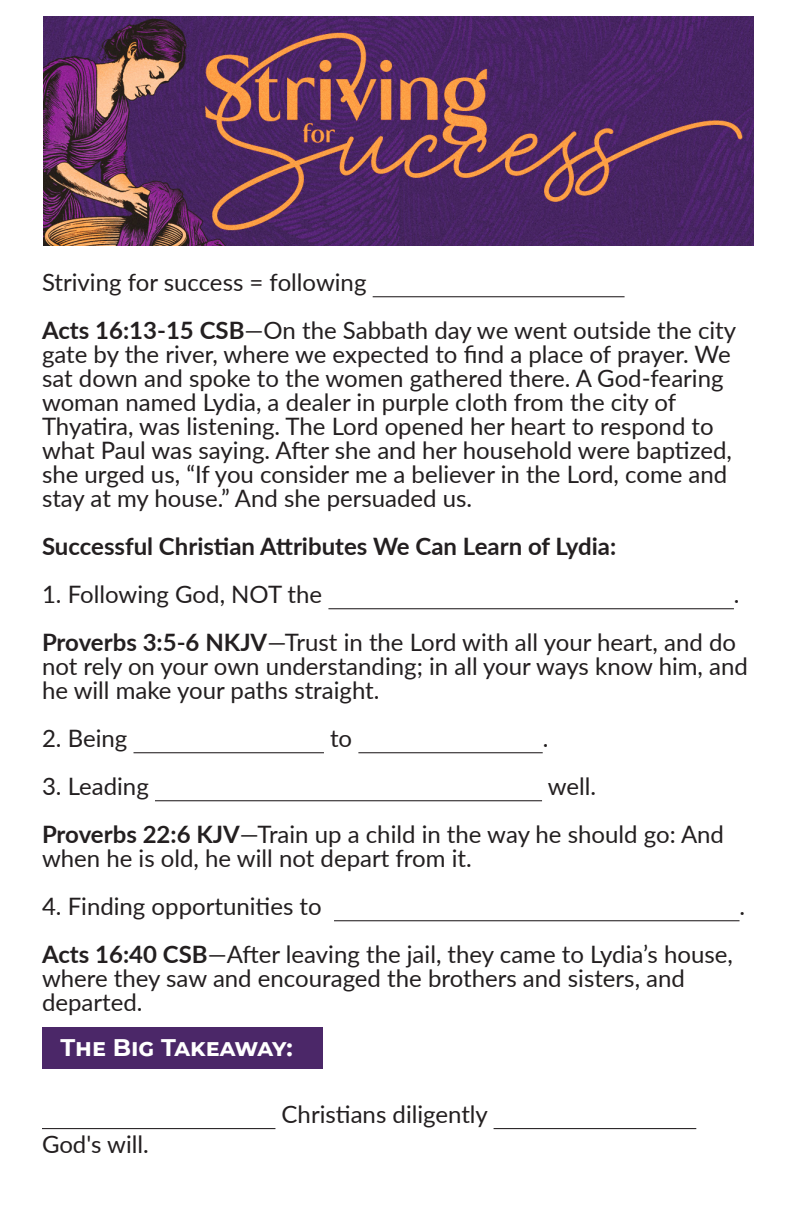
<style>
.page{position:relative;width:792px;height:1224px;background:#fff}
.page>*{position:absolute;margin:0;border:0;box-sizing:border-box;transform-origin:0 0}
.t1{font:24px/24px "Lato";color:#231f20}
.t2{font:700 24px "Lato";color:#231f20}
.t3{font:700 24px "CMG Sans";letter-spacing:-.005em;color:#fff}
.s1{font-weight:700}
</style>
<div class="page">
<img style="left:43px;top:16px;width:710px;height:230px">
<hr style="left:373px;top:296px;width:252px;height:1px;background:#231f20">
<hr style="left:328px;top:608px;width:406px;height:1px;background:#231f20">
<hr style="left:134px;top:752px;width:190px;height:1px;background:#231f20">
<hr style="left:358px;top:752px;width:185px;height:1px;background:#231f20">
<hr style="left:155px;top:800px;width:387px;height:1px;background:#231f20">
<hr style="left:334px;top:920px;width:406px;height:1px;background:#231f20">
<div style="left:42px;top:1027px;width:280px;height:42px;background:#4b2768"></div>
<hr style="left:42px;top:1128px;width:233px;height:1px;background:#231f20">
<hr style="left:494px;top:1128px;width:202px;height:1px;background:#231f20">
<p class="t1" style="left:42px;top:269px;width:326px">Striving for success = following</p>
<p class="t1" style="left:42px;top:317px;width:696px"><span class="s1">Acts 16:13-15 CSB</span>—On the Sabbath day we went outside the city gate by the river, where we expected to find a place of prayer. We sat down and spoke to the women gathered there. A God-fearing woman named Lydia, a dealer in purple cloth from the city of Thyatira, was listening. The Lord opened her heart to respond to what Paul was saying. After she and her household were baptized, she urged us, “If you consider me a believer in the Lord, come and stay at my house.” And she persuaded us.</p>
<p class="t2" style="left:42px;top:529px;width:576px">Successful Christian Attributes We Can Learn of Lydia:</p>
<p class="t1" style="left:42px;top:581px;width:282px">1. Following God, NOT the</p>
<p class="t1" style="left:734px;top:581px;width:7px">.</p>
<p class="t1" style="left:42px;top:629px;width:707px"><span class="s1">Proverbs 3:5-6 NKJV</span>—Trust in the Lord with all your heart, and do not rely on your own understanding; in all your ways know him, and he will make your paths straight.</p>
<p class="t1" style="left:42px;top:725px;width:87px">2. Being</p>
<p class="t1" style="left:330px;top:725px;width:24px">to</p>
<p class="t1" style="left:543px;top:725px;width:7px">.</p>
<p class="t1" style="left:42px;top:773px;width:108px">3. Leading</p>
<p class="t1" style="left:548px;top:773px;width:50px">well.</p>
<p class="t1" style="left:42px;top:821px;width:684px"><span class="s1">Proverbs 22:6 KJV</span>—Train up a child in the way he should go: And when he is old, he will not depart from it.</p>
<p class="t1" style="left:42px;top:893px;width:281px">4. Finding opportunities to</p>
<p class="t1" style="left:740px;top:893px;width:7px">.</p>
<p class="t1" style="left:42px;top:941px;width:693px"><span class="s1">Acts 16:40 CSB</span>—After leaving the jail, they came to Lydia’s house, where they saw and encouraged the brothers and sisters, and departed.</p>
<p class="t3" style="left:60px;top:1030px;width:234px">The Big Takeaway:</p>
<p class="t1" style="left:42px;top:1131px;width:108px">God's will.</p>
<p class="t1" style="left:282px;top:1101px;width:208px">Christians diligently</p>
</div>
